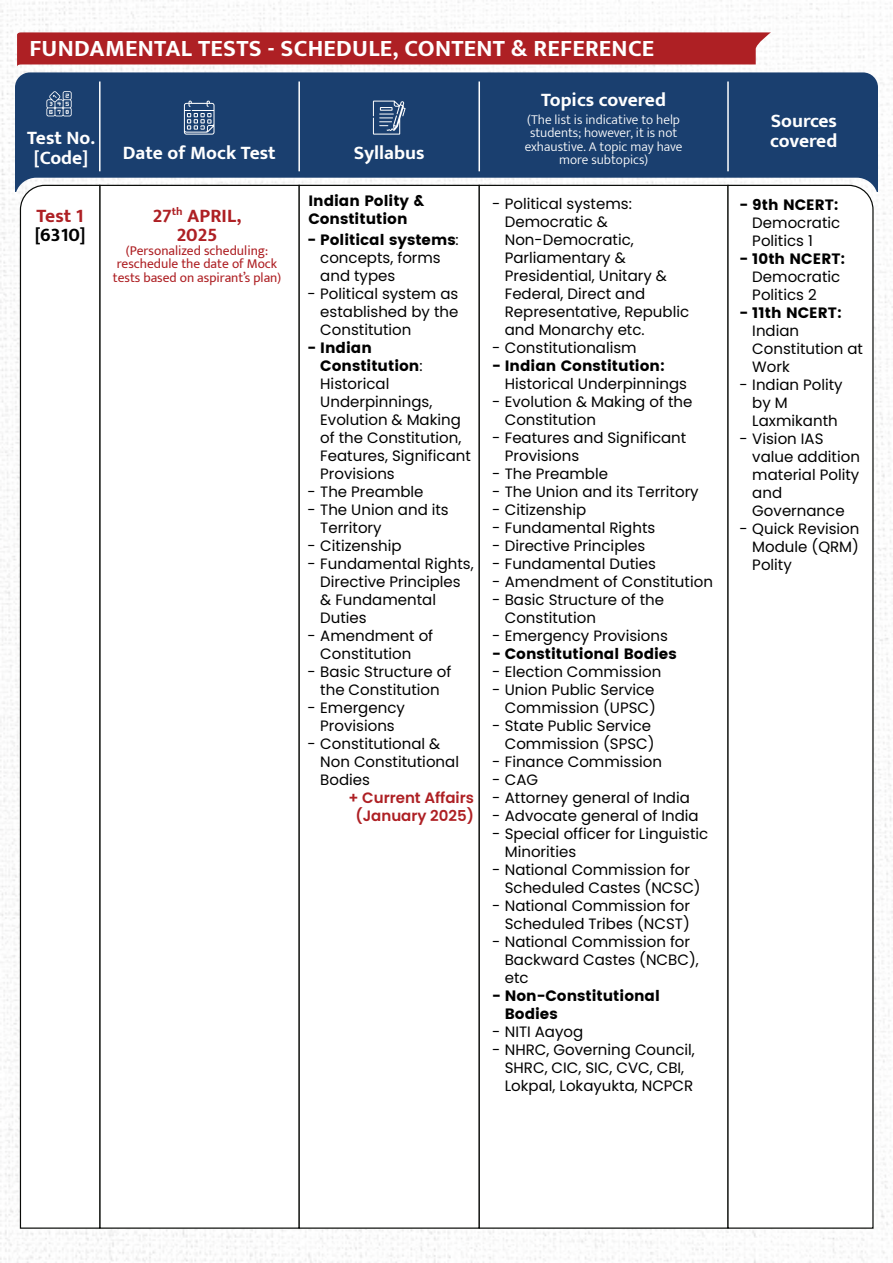
<style>
.page{position:relative;width:893px;height:1263px;background:#fff}
.page>*{position:absolute;margin:0;border:0;box-sizing:border-box;transform-origin:0 0}
.t1{font:700 24px "Mukta";letter-spacing:.01em;color:#fff}
.t2{font:700 19.5px "Mukta";color:#fff}
.t3{font:700 19.5px/19.5px "Mukta";color:#ae2024;text-align:center}
.t4{font:700 19.5px "Mukta";color:#000}
.t5{font:15px/18px "Poppins";color:#000}
.t6{font:700 15px/18px "Poppins";color:#000}
.t7{font:600 15px/18px "Poppins";color:#ae2024;text-align:center}
.t8{font:300 13.5px/13.5px "Mukta";color:#fff;text-align:center}
.t9{font:13.5px/13.5px "Mukta";color:#ae2024;text-align:center}
.s1{font-weight:700}
</style>
<div class="page">
<img style="left:0;top:0;width:893px;height:1263px">
<svg style="left:15px;top:72px;width:863px;height:120px;fill:#1a3f6f"></svg>
<svg style="left:373px;top:101px;width:33px;height:34px"></svg>
<svg style="left:184px;top:100px;width:31px;height:35px"></svg>
<hr style="left:99px;top:81px;width:2px;height:90px;background:#fff">
<hr style="left:298px;top:81px;width:2px;height:90px;background:#fff">
<hr style="left:478px;top:81px;width:2px;height:90px;background:#fff">
<hr style="left:727px;top:81px;width:2px;height:90px;background:#fff">
<svg style="left:46px;top:91px;width:26px;height:25px"></svg>
<svg style="left:17px;top:32px;width:754px;height:34px"></svg>
<div style="left:99px;top:185px;width:201px;height:1044px;background:#fff"></div>
<div style="left:299px;top:185px;width:181px;height:1044px;background:#fff;border:1px solid #090b08"></div>
<div style="left:479px;top:185px;width:250px;height:1044px;background:#fff;border:1px solid #090b08"></div>
<svg style="left:727px;top:184px;width:147px;height:1045px"></svg>
<svg style="left:19px;top:184px;width:82px;height:1045px"></svg>
<h1 class="t1" style="left:29px;top:34px;width:626px">FUNDAMENTAL TESTS - SCHEDULE, CONTENT &amp; REFERENCE</h1>
<h2 class="t2" style="left:541px;top:87px;width:127px">Topics covered</h2>
<p class="t8" style="left:525px;top:112px;width:159px">(The list is indicative to help students; however, it is not exhaustive. A topic may have</p>
<h2 class="t2" style="left:771px;top:109px;width:68px">Sources</h2>
<h2 class="t2" style="left:27px;top:126px;width:69px">Test No.</h2>
<h2 class="t2" style="left:770px;top:128px;width:69px">covered</h2>
<h2 class="t2" style="left:34px;top:146px;width:56px">[Code]</h2>
<h2 class="t2" style="left:123px;top:141px;width:155px">Date of Mock Test</h2>
<h2 class="t2" style="left:354px;top:141px;width:72px">Syllabus</h2>
<p class="t8" style="left:559px;top:153px;width:90px">more subtopics)</p>
<h2 class="t3" style="left:36px;top:205px;width:49px">Test 1</h2>
<h2 class="t4" style="left:35px;top:223px;width:52px">[6310]</h2>
<h2 class="t3" style="left:153px;top:205px;width:90px">27<sup>th</sup> APRIL,<br>2025</h2>
<p class="t9" style="left:113px;top:243px;width:170px">(Personalized scheduling: reschedule the date of Mock tests based on aspirant’s plan)</p>
<p class="t6" style="left:308px;top:192px;width:117px">Indian Polity &amp;<br>Constitution</p>
<p class="t5" style="left:320px;top:231px;width:140px;text-indent:-13px"><span class="s1">- Political systems</span>: concepts, forms and types</p>
<p class="t5" style="left:320px;top:285px;width:140px;text-align:justify;text-indent:-13px">- Political system as established by the Constitution</p>
<p class="t5" style="left:320px;top:339px;width:152px;text-indent:-13px"><span class="s1">- Indian<br>Constitution</span>:<br>Historical<br>Underpinnings,<br>Evolution &amp; Making of the Constitution,<br>Features, Significant<br>Provisions</p>
<p class="t5" style="left:307px;top:483px;width:118px">- The Preamble</p>
<p class="t5" style="left:320px;top:501px;width:130px;text-indent:-13px">- The Union and its<br>Territory</p>
<p class="t5" style="left:307px;top:537px;width:96px">- Citizenship</p>
<p class="t5" style="left:320px;top:555px;width:155px;text-indent:-13px">- Fundamental Rights,<br>Directive Principles &amp; Fundamental<br>Duties</p>
<p class="t5" style="left:320px;top:627px;width:114px;text-indent:-13px">- Amendment of<br>Constitution</p>
<p class="t5" style="left:307px;top:663px;width:145px;text-align:center">- Basic Structure of the Constitution</p>
<p class="t5" style="left:307px;top:699px;width:99px;text-align:center">- Emergency<br>Provisions</p>
<p class="t5" style="left:320px;top:735px;width:140px;text-indent:-13px">- Constitutional &amp;<br>Non Constitutional<br>Bodies</p>
<p class="t7" style="left:349px;top:789px;width:127px">+ Current Affairs (January 2025)</p>
<p class="t5" style="left:505px;top:195px;width:186px;text-indent:-13px">- Political systems:<br>Democratic &amp;<br>Non-Democratic,<br>Parliamentary &amp;<br>Presidential, Unitary &amp;<br>Federal, Direct and<br>Representative, Republic and Monarchy etc.</p>
<p class="t5" style="left:492px;top:339px;width:146px">- Constitutionalism</p>
<p class="t6" style="left:492px;top:357px;width:174px">- Indian Constitution:</p>
<p class="t5" style="left:505px;top:375px;width:184px">Historical Underpinnings</p>
<p class="t5" style="left:505px;top:393px;width:189px;text-indent:-13px">- Evolution &amp; Making of the<br>Constitution</p>
<p class="t5" style="left:505px;top:429px;width:183px;text-indent:-13px">- Features and Significant<br>Provisions</p>
<p class="t5" style="left:492px;top:465px;width:118px">- The Preamble</p>
<p class="t5" style="left:492px;top:483px;width:208px">- The Union and its Territory</p>
<p class="t5" style="left:492px;top:501px;width:96px">- Citizenship</p>
<p class="t5" style="left:492px;top:519px;width:165px">- Fundamental Rights</p>
<p class="t5" style="left:492px;top:537px;width:155px">- Directive Principles</p>
<p class="t5" style="left:492px;top:555px;width:165px">- Fundamental Duties</p>
<p class="t5" style="left:492px;top:573px;width:222px">- Amendment of Constitution</p>
<p class="t5" style="left:505px;top:591px;width:161px;text-indent:-13px">- Basic Structure of the<br>Constitution</p>
<p class="t5" style="left:492px;top:627px;width:177px">- Emergency Provisions</p>
<p class="t6" style="left:492px;top:645px;width:186px">- Constitutional Bodies</p>
<p class="t5" style="left:492px;top:663px;width:171px">- Election Commission</p>
<p class="t5" style="left:492px;top:681px;width:165px;text-align:right">- Union Public Service<br>Commission (UPSC)</p>
<p class="t5" style="left:492px;top:717px;width:164px;text-align:right">- State Public Service<br>Commission (SPSC)</p>
<p class="t5" style="left:492px;top:753px;width:172px">- Finance Commission</p>
<p class="t5" style="left:492px;top:771px;width:48px">- CAG</p>
<p class="t5" style="left:492px;top:789px;width:199px">- Attorney general of India</p>
<p class="t5" style="left:492px;top:807px;width:208px">- Advocate general of India</p>
<p class="t5" style="left:505px;top:825px;width:205px;text-indent:-13px">- Special officer for Linguistic<br>Minorities</p>
<p class="t5" style="left:505px;top:861px;width:197px;text-indent:-13px">- National Commission for<br>Scheduled Castes (NCSC)</p>
<p class="t5" style="left:492px;top:897px;width:200px;text-align:right">- National Commission for<br>Scheduled Tribes (NCST)</p>
<p class="t5" style="left:505px;top:933px;width:195px;text-indent:-13px">- National Commission for<br>Backward Castes (NCBC), etc</p>
<p class="t6" style="left:505px;top:987px;width:157px;text-indent:-13px">- Non-Constitutional<br>Bodies</p>
<p class="t5" style="left:492px;top:1023px;width:93px">- NITI Aayog</p>
<p class="t5" style="left:505px;top:1041px;width:192px;text-indent:-13px">- NHRC, Governing Council,<br>SHRC, CIC, SIC, CVC, CBI,<br>Lokpal, Lokayukta, NCPCR</p>
<p class="t6" style="left:739px;top:196px;width:101px">- 9th NCERT:</p>
<p class="t5" style="left:752px;top:214px;width:90px">Democratic<br>Politics 1</p>
<p class="t6" style="left:739px;top:250px;width:107px">- 10th NCERT:</p>
<p class="t5" style="left:752px;top:268px;width:90px">Democratic<br>Politics 2</p>
<p class="t6" style="left:739px;top:304px;width:104px">- 11th NCERT:</p>
<p class="t5" style="left:752px;top:322px;width:112px">Indian<br>Constitution at<br>Work</p>
<p class="t5" style="left:752px;top:376px;width:92px;text-indent:-13px">- Indian Polity by M<br>Laxmikanth</p>
<p class="t5" style="left:752px;top:430px;width:109px;text-indent:-13px">- Vision IAS value addition material Polity and<br>Governance</p>
<p class="t5" style="left:752px;top:520px;width:109px;text-align:justify;text-indent:-13px">- Quick Revision Module (QRM)<br>Polity</p>
</div>
